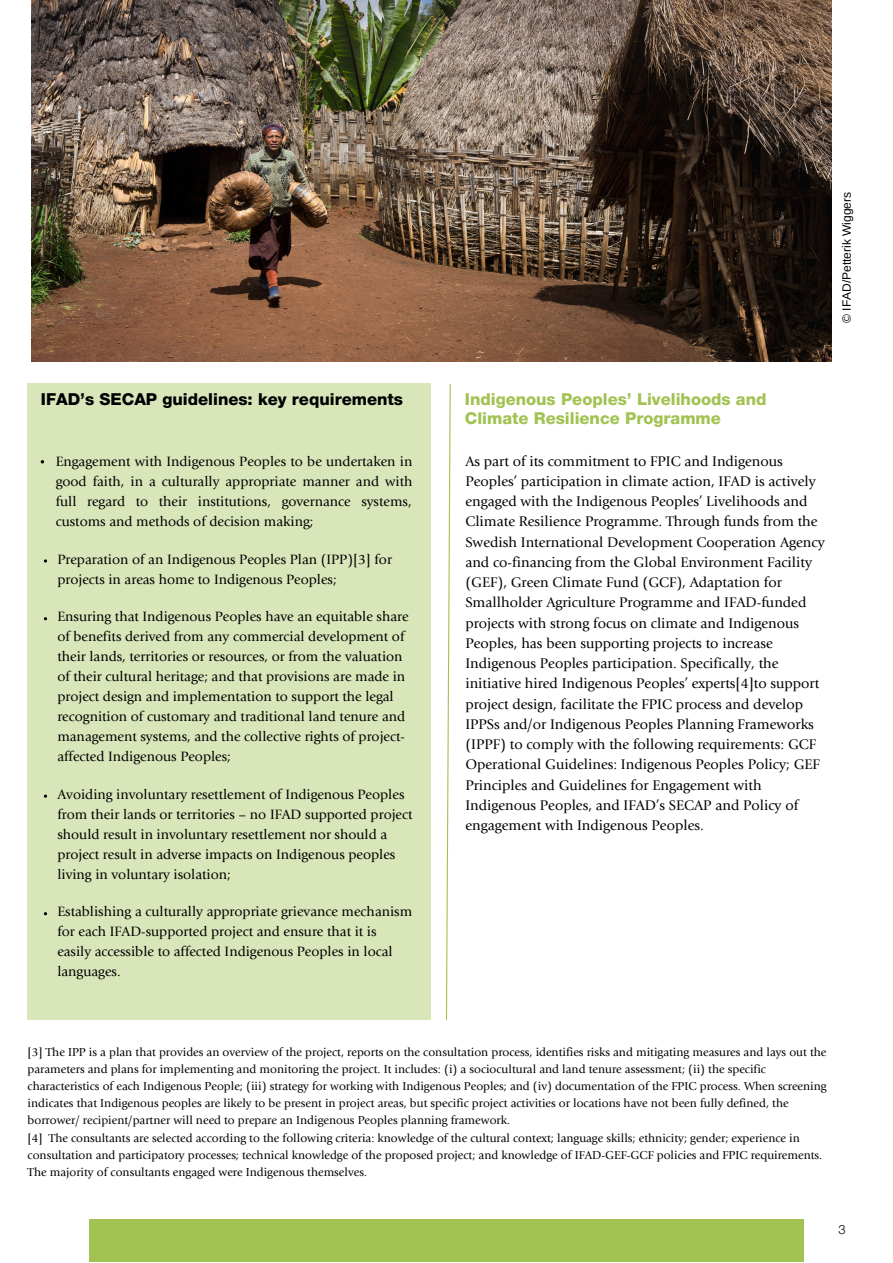
<style>
.page{position:relative;width:893px;height:1263px;background:#fff}
.page>*{position:absolute;margin:0;border:0;box-sizing:border-box;transform-origin:0 0}
.t1{font:800 16.5px/19px "Helvetica Neue LT Std";color:#a2c352}
.t2{font:800 16.5px "Helvetica Neue LT Std";color:#000}
.t3{font:14.55px/20.2px "Giovanni Std";color:#000}
.t4{font:14.1px/20px "Giovanni Std";color:#000}
.t5{font:300 12.75px "Helvetica Neue LT Std";color:#000}
.t6{font:12px/17px "Giovanni Std";color:#000}
.t7{font:12px "Arimo";color:#000}
</style>
<div class="page">
<svg style="left:445px;top:383px;width:6px;height:637px"></svg>
<div style="left:89px;top:1218px;width:714px;height:43px;background:#a2c352"></div>
<div style="left:28px;top:383px;width:403px;height:637px;background:#d9e6b9"></div>
<img style="left:32px;top:0;width:799px;height:361px">
<p class="t7" style="left:839px;top:323px;width:132px;rotate:-90deg">© IFAD/Petterik Wiggers</p>
<p class="t2" style="left:41px;top:393px;width:363px">IFAD’s SECAP guidelines: key requirements</p>
<p class="t4" style="left:56px;top:452px;width:358px;text-align:justify">Engagement with Indigenous Peoples to be undertaken in good faith, in a culturally appropriate manner and with full regard to their institutions, governance systems, customs and methods of decision making;</p>
<p class="t4" style="left:57px;top:550px;width:336px">Preparation of an Indigenous Peoples Plan (IPP)[3] for projects in areas home to Indigenous Peoples;</p>
<p class="t4" style="left:57px;top:608px;width:353px">Ensuring that Indigenous Peoples have an equitable share of benefits derived from any commercial development of their lands, territories or resources, or from the valuation of their cultural heritage; and that provisions are made in project design and implementation to support the legal recognition of customary and traditional land tenure and management systems, and the collective rights of project&shy;affected Indigenous Peoples;</p>
<p class="t4" style="left:57px;top:785px;width:357px">Avoiding involuntary resettlement of Indigenous Peoples from their lands or territories – no IFAD supported project should result in involuntary resettlement nor should a project result in adverse impacts on Indigenous peoples living in voluntary isolation;</p>
<p class="t4" style="left:57px;top:903px;width:356px">Establishing a culturally appropriate grievance mechanism for each IFAD-supported project and ensure that it is easily accessible to affected Indigenous Peoples in local languages.</p>
<p class="t1" style="left:465px;top:392px;width:303px">Indigenous Peoples’ Livelihoods and<br>Climate Resilience Programme</p>
<p class="t3" style="left:465px;top:452px;width:361px">As part of its commitment to FPIC and Indigenous Peoples’ participation in climate action, IFAD is actively engaged with the Indigenous Peoples’ Livelihoods and Climate Resilience Programme. Through funds from the Swedish International Development Cooperation Agency and co-financing from the Global Environment Facility (GEF), Green Climate Fund (GCF), Adaptation for Smallholder Agriculture Programme and IFAD-funded projects with strong focus on climate and Indigenous Peoples, has been supporting projects to increase Indigenous Peoples participation. Specifically, the initiative hired Indigenous Peoples’ experts[4]to support project design, facilitate the FPIC process and develop IPPSs and/or Indigenous Peoples Planning Frameworks (IPPF) to comply with the following requirements: GCF Operational Guidelines: Indigenous Peoples Policy; GEF Principles and Guidelines for Engagement with Indigenous Peoples, and IFAD’s SECAP and Policy of engagement with Indigenous Peoples.</p>
<p class="t6" style="left:28px;top:1044px;width:800px">[3] The IPP is a plan that provides an overview of the project, reports on the consultation process, identifies risks and mitigating measures and lays out the parameters and plans for implementing and monitoring the project. It includes: (i) a sociocultural and land tenure assessment; (ii) the specific characteristics of each Indigenous People; (iii) strategy for working with Indigenous Peoples; and (iv) documentation of the FPIC process. When screening indicates that Indigenous peoples are likely to be present in project areas, but specific project activities or locations have not been fully defined, the borrower/ recipient/partner will need to prepare an Indigenous Peoples planning framework.</p>
<p class="t6" style="left:28px;top:1131px;width:796px">[4] The consultants are selected according to the following criteria: knowledge of the cultural context; language skills; ethnicity; gender; experience in consultation and participatory processes; technical knowledge of the proposed project; and knowledge of IFAD-GEF-GCF policies and FPIC requirements.<br>The majority of consultants engaged were Indigenous themselves.</p>
<p class="t5" style="left:838px;top:1224px;width:9px">3</p>
</div>
